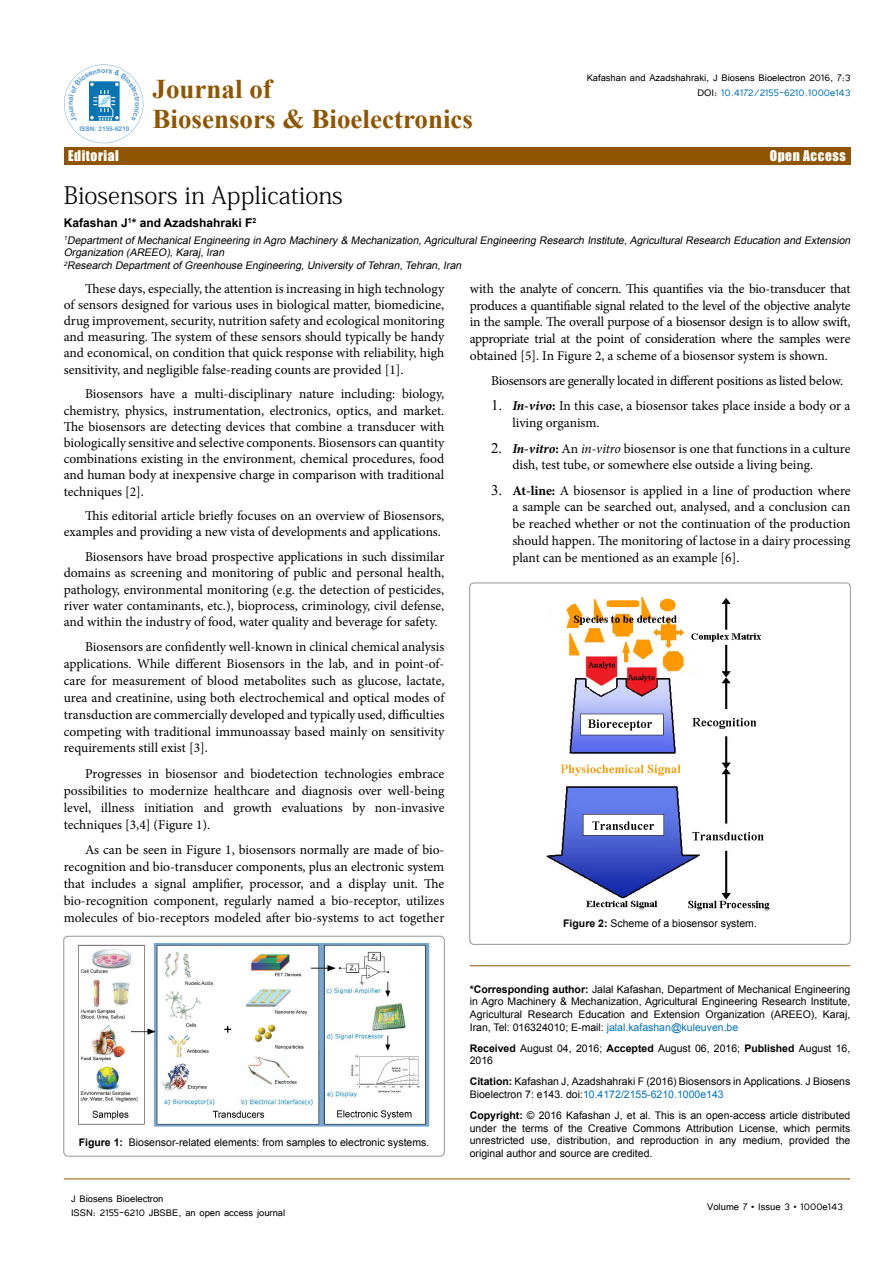
<style>
.page{position:relative;width:893px;height:1263px;background:#fff}
.page>*{position:absolute;margin:0;border:0;box-sizing:border-box;transform-origin:0 0}
.t1{font:700 27px/30px "Times New Roman";color:#905501}
.t2{font:24px "Adobe Fangsong Std";color:#000}
.t3{font:13.5px/16.2px "Minion Pro";letter-spacing:-.005em;color:#000;text-align:justify}
.t4{font:13.5px "Impact";letter-spacing:.04em;color:#fff}
.t5{font:12px/14.4px "Tunga";color:#000}
.t6{font:700 12px "Arial";color:#000}
.t7{font:10.5px/12.6px "Arial";color:#000;text-align:justify}
.t8{font:italic 10.5px/12.6px "Arial";color:#000}
.t9{font:700 7.2px "Arial";color:#569ad3}
.t10{font:700 6.45px "Arial";color:#569ad3}
.s1{color:#0072bc}
.s2{font-weight:700}
.s3{font-weight:700;font-style:italic}
.s4{font-style:italic}
</style>
<div class="page">
<hr style="left:64px;top:1179px;width:786px;height:1px;background:#905501">
<div style="left:64px;top:147px;width:786px;height:17px;background:#905501"></div>
<hr style="left:470px;top:965px;width:380px;height:1px;background:#905501">
<div style="left:64px;top:936px;width:380px;height:220px;border:1px solid #939598;border-radius:4px"></div>
<img style="left:78px;top:943px;width:352px;height:184px">
<div style="left:470px;top:583px;width:380px;height:361px;border:1px solid #939598;border-radius:4px"></div>
<img style="left:546px;top:597px;width:224px;height:314px">
<svg style="left:64px;top:64px;width:79px;height:79px"></svg>
<p class="t9" style="left:142px;top:102px;width:6px;rotate:90deg">o</p>
<p class="t10" style="left:79px;top:125px;width:51px">ISSN: 2155-6210</p>
<h1 class="t1" style="left:153px;top:74px;width:322px">Journal of<br>Biosensors &amp; Bioelectronics</h1>
<p class="t5" style="left:587px;top:70px;width:265px;text-align:right">Kafashan and Azadshahraki, J Biosens Bioelectron 2016, 7:3<br>DOI: <span class="s1">10.4172/2155-6210.1000e143</span></p>
<p class="t4" style="left:68px;top:145px;width:52px">Editorial</p>
<p class="t4" style="left:770px;top:145px;width:77px">Open Access</p>
<h2 class="t2" style="left:64px;top:180px;width:280px">Biosensors in Applications</h2>
<p class="t6" style="left:64px;top:215px;width:194px">Kafashan J<sup>1</sup>* and Azadshahraki F<sup>2</sup></p>
<p class="t8" style="left:64px;top:234px;width:790px"><sup>1</sup>Department of Mechanical Engineering in Agro Machinery &amp; Mechanization,Agricultural Engineering Research Institute,Agricultural Research Education and Extension<br>Organization (AREEO),Karaj ,Iran<br><sup>2</sup>Research DepartmentofGreenhouse Engineering,University ofTehran,Tehran,Iran</p>
<p class="t3" style="left:64px;top:280px;width:382px;text-indent:21px">These days, especially, the attention is increasing in high technology of sensors designed for various uses in biological matter, biomedicine, drug improvement, security, nutrition safety and ecological monitoring and measuring. The system of these sensors should typically be handy and economical, on condition that quick response with reliability, high sensitivity, and negligible false-reading counts are provided [1].</p>
<p class="t3" style="left:64px;top:386px;width:382px;text-indent:21px">Biosensors have a multi-disciplinary nature including: biology, chemistry, physics, instrumentation, electronics, optics, and market.<br>The biosensors are detecting devices that combine a transducer with biologically sensitive and selective components. Biosensors can quantity combinations existing in the environment, chemical procedures, food and human body at inexpensive charge in comparison with traditional techniques [2].</p>
<p class="t3" style="left:64px;top:508px;width:382px;text-align:right">This editorial article briefly focuses on an overview of Biosensors, examples and providing a new vista of developments and applications.</p>
<p class="t3" style="left:64px;top:549px;width:382px;text-indent:21px">Biosensors have broad prospective applications in such dissimilar domains as screening and monitoring of public and personal health, pathology, environmental monitoring (e.g. the detection of pesticides, river water contaminants, etc.), bioprocess, criminology, civil defense, and within the industry of food, water quality and beverage for safety.</p>
<p class="t3" style="left:64px;top:638px;width:382px;line-height:17px;text-indent:21px">Biosensors are confidently well-known in clinical chemical analysis applications. While different Biosensors in the lab, and in point-of&shy;care for measurement of blood metabolites such as glucose, lactate, urea and creatinine, using both electrochemical and optical modes of transduction are commercially developed and typically used, difficulties competing with traditional immunoassay based mainly on sensitivity requirements still exist [3].</p>
<p class="t3" style="left:64px;top:765px;width:382px;line-height:17px;text-indent:21px">Progresses in biosensor and biodetection technologies embrace possibilities to modernize healthcare and diagnosis over well-being level, illness initiation and growth evaluations by non-invasive techniques [3,4] (Figure 1).</p>
<p class="t3" style="left:64px;top:841px;width:382px;line-height:17px;text-indent:21px">As can be seen in Figure 1, biosensors normally are made of bio&shy;recognition and bio-transducer components, plus an electronic system that includes a signal amplifier, processor, and a display unit. The bio-recognition component, regularly named a bio-receptor, utilizes molecules of bio-receptors modeled after bio-systems to act together</p>
<p class="t7" style="left:79px;top:1136px;width:352px"><span class="s2">Figure 1:</span> Biosensor-related elements: from samples to electronic systems.</p>
<p class="t5" style="left:71px;top:1190px;width:216px">J Biosens Bioelectron<br>ISSN: 2155-6210 JBSBE, an open access journal</p>
<p class="t3" style="left:470px;top:280px;width:382px;line-height:16.8px">with the analyte of concern. This quantifies via the bio-transducer that produces a quantifiable signal related to the level of the objective analyte in the sample. The overall purpose of a biosensor design is to allow swift, appropriate trial at the point of consideration where the samples were obtained [5]. In Figure 2, a scheme of a biosensor system is shown.</p>
<p class="t3" style="left:512px;top:368px;width:340px;line-height:25.2px;text-indent:-21px">Biosensors are generally located in different positions as listed below.<br><span class="s3">In-vivo</span><span class="s2">:</span> In this case, a biosensor takes place inside a body or a</p>
<p class="t3" style="left:512px;top:410px;width:340px;line-height:25.3px">living organism.<br><span class="s3">In-vitro</span><span class="s2">:</span> An <span class="s4">in-vitro</span> biosensor is one that functions in a culture</p>
<p class="t3" style="left:512px;top:457px;width:302px">dish, test tube, or somewhere else outside a living being.</p>
<p class="t3" style="left:512px;top:482px;width:340px;line-height:16.8px;text-indent:-21px">✓ <span class="s2">At-line:</span> A biosensor is applied in a line of production where a sample can be searched out, analysed, and a conclusion can be reached whether or not the continuation of the production should happen. The monitoring of lactose in a dairy processing plant can be mentioned as an example [6].</p>
<p class="t7" style="left:563px;top:917px;width:195px"><span class="s2">Figure 2:</span> Scheme of a biosensor system.</p>
<p class="t7" style="left:470px;top:983px;width:382px"><span class="s2">*Corresponding author:</span> Jalal Kafashan, Department of Mechanical Engineering in Agro Machinery &amp; Mechanization, Agricultural Engineering Research Institute, Agricultural Research Education and Extension Organization (AREEO), Karaj, Iran, Tel: 016324010; E-mail: <span class="s1">jalal.kafashan@kuleuven.be</span></p>
<p class="t7" style="left:470px;top:1042px;width:382px"><span class="s2">Received</span> August 04, 2016; <span class="s2">Accepted</span> August 06, 2016; <span class="s2">Published</span> August 16,<br>2016</p>
<p class="t7" style="left:470px;top:1075px;width:382px"><span class="s2">Citation:</span> Kafashan J, Azadshahraki F (2016) Biosensors in Applications. J Biosens<br>Bioelectron 7: e143. doi:<span class="s1">10.4172/2155-6210.1000e143</span></p>
<p class="t7" style="left:470px;top:1109px;width:382px"><span class="s2">Copyright:</span> © 2016 Kafashan J, et al. This is an open-access article distributed under the terms of the Creative Commons Attribution License, which permits unrestricted use, distribution, and reproduction in any medium, provided the original author and source are credited.</p>
<p class="t5" style="left:707px;top:1199px;width:137px">Volume 7 • Issue 3 • 1000e143</p>
</div>
